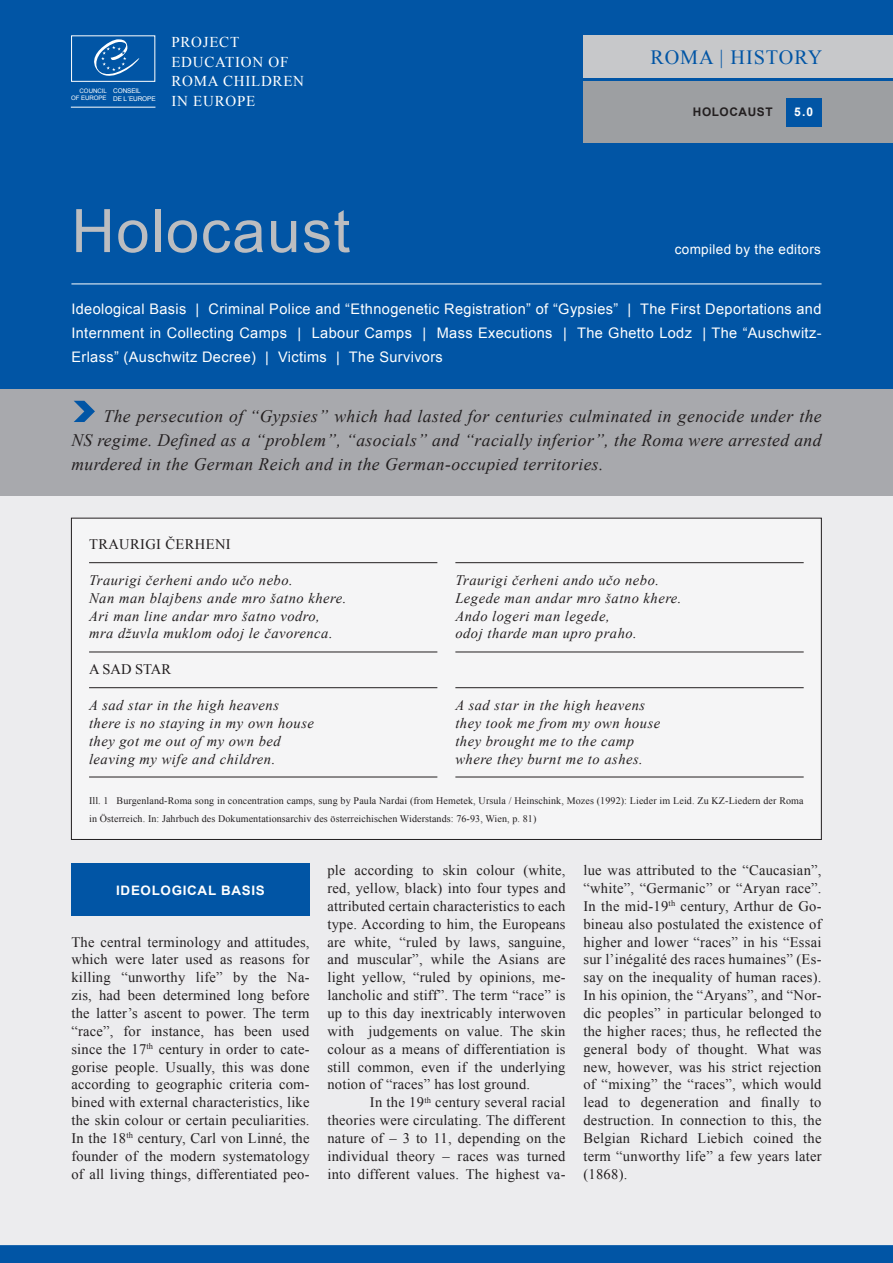
<style>
.page{position:relative;width:893px;height:1263px;background:#fff}
.page>*{position:absolute;margin:0;border:0;box-sizing:border-box;transform-origin:0 0}
.t1{font:60px "Arial";color:#bcbdc0}
.t2{font:20.25px "Times New Roman";letter-spacing:.045em;color:#0155a5}
.t3{font:italic 17.55px/24px "Times New Roman";letter-spacing:.025em;color:#231f20;text-align:justify}
.t4{font:15px/19.5px "Times New Roman";letter-spacing:.05em;color:#fff}
.t5{font:14.55px/17.9px "Times New Roman";letter-spacing:.015em;color:#231f20;text-align:justify}
.t6{font:italic 14.55px/17.9px "Times New Roman";letter-spacing:.035em;color:#231f20}
.t7{font:14.55px/24px "Arial";letter-spacing:.025em;color:#fff;text-align:justify}
.t8{font:13.5px "Arial";letter-spacing:.025em;color:#fff}
.t9{font:700 13.05px "Arial";letter-spacing:.05em;color:#fff}
.t10{font:700 12px "Arial";color:#fff}
.t11{font:700 11.85px "Arial";letter-spacing:.05em;color:#231f20}
.t12{font:10.05px/17.9px "Times New Roman";letter-spacing:.01em;color:#231f20}
.t13{font:6.45px/7.6px "Arial";letter-spacing:-.025em;color:#fff}
.t14{font:6.15px/7.6px "Arial";letter-spacing:-.01em;color:#fff;text-align:right}
</style>
<div class="page">
<div style="left:0;top:0;width:893px;height:411px;background:#0155a5"></div>
<hr style="left:71px;top:107px;width:84px;height:1px;background:#fff">
<svg style="left:90px;top:39px;width:49px;height:43px"></svg>
<div style="left:583px;top:81px;width:310px;height:62px;background:#9d9fa2"></div>
<div style="left:583px;top:36px;width:310px;height:42px;background:#c7c8ca"></div>
<div style="left:786px;top:98px;width:35px;height:28px;background:#0155a5"></div>
<div style="left:0;top:482px;width:893px;height:781px;background:#ececee"></div>
<div style="left:0;top:1245px;width:893px;height:18px;background:#0155a5"></div>
<hr style="left:71px;top:284px;width:750px;height:1px;background:#fff">
<div style="left:71px;top:863px;width:239px;height:53px;background:#0155a5"></div>
<div style="left:71px;top:518px;width:750px;height:321px;background:#f5f5f6"></div>
<hr style="left:89px;top:562px;width:348px;height:1px;background:#231f20">
<hr style="left:89px;top:652px;width:348px;height:1px;background:#231f20">
<hr style="left:455px;top:562px;width:349px;height:1px;background:#231f20">
<hr style="left:455px;top:652px;width:349px;height:1px;background:#231f20">
<hr style="left:89px;top:687px;width:348px;height:1px;background:#231f20">
<hr style="left:89px;top:777px;width:348px;height:1px;background:#231f20">
<hr style="left:455px;top:687px;width:349px;height:1px;background:#231f20">
<hr style="left:455px;top:777px;width:349px;height:1px;background:#231f20">
<div style="left:0;top:389px;width:893px;height:107px;background:#a8a9ad"></div>
<svg style="left:74px;top:401px;width:21px;height:21px"></svg>
<p class="t14" style="left:71px;top:87px;width:37px">Council of Europe</p>
<p class="t13" style="left:113px;top:87px;width:43px">Conseil<br>de l´Europe</p>
<p class="t4" style="left:171px;top:32px;width:134px">Project<br>Education of<br>Roma Children in Europe</p>
<h1 class="t1" style="left:71px;top:192px;width:280px">Holocaust</h1>
<h2 class="t2" style="left:650px;top:44px;width:173px">Roma | History</h2>
<p class="t10" style="left:794px;top:104px;width:21px">5.0</p>
<p class="t11" style="left:693px;top:104px;width:81px">HOLOCAUST</p>
<p class="t8" style="left:675px;top:241px;width:148px">compiled by the editors</p>
<p class="t7" style="left:71px;top:297px;width:752px">Ideological Basis | Criminal Police and “Ethnogenetic Registration” of “Gypsies” | The First Deportations and I nternment in Collecting Camps | Labour Camps | Mass Executions | The Ghetto Lodz | The “Auschwitz-Erlass” (Auschwitz Decree) | Victims | The Survivors</p>
<p class="t3" style="left:71px;top:404px;width:752px;text-indent:32px">The persecution of “Gypsies” which had lasted for centuries culminated in genocide under the NS regime. Defined as a “problem”, “asocials” and “racially inferior”, the Roma were arrested and murdered in the German Reich and in the German-occupied territories.</p>
<p class="t5" style="left:89px;top:535px;width:143px">Traurigi Čerheni</p>
<p class="t6" style="left:89px;top:571px;width:259px">Traurigi čerheni ando učo nebo.<br>Nan man blajbens ande mro šatno khere.<br>Ari man line andar mro šatno vodro, mra džuvla muklom odoj le čavorenca.</p>
<p class="t6" style="left:455px;top:571px;width:228px">Traurigi čerheni ando učo nebo.<br>Legede man andar mro šatno khere.<br>Ando logeri man legede,<br>odoj tharde man upro praho.</p>
<p class="t5" style="left:89px;top:660px;width:84px">A sad star</p>
<p class="t6" style="left:89px;top:696px;width:226px">A sad star in the high heavens there is no staying in my own house they got me out of my own bed leaving my wife and children.</p>
<p class="t6" style="left:455px;top:696px;width:206px">A sad star in the high heavens they took me from my own house they brought me to the camp where they burnt me to ashes.</p>
<p class="t12" style="left:89px;top:791px;width:716px">Ill. 1 Burgenland-Roma song in concentration camps, sung by Paula Nardai (from Hemetek, Ursula / Heinschink, Mozes (1992): Lieder im Leid. Zu KZ-Liedern der Roma in Österreich. In: Jahrbuch des Dokumentationsarchiv des österreichischen Widerstands: 76-93, Wien, p. 81)</p>
<p class="t9" style="left:116px;top:881px;width:150px">IDEOLOGICAL BASIS</p>
<p class="t5" style="left:71px;top:932px;width:240px">The central terminology and attitudes, which were later used as reasons for killing “unworthy life” by the Na&shy;zis, had been determined long before the latter’s ascent to power. The term “race”, for instance, has been used since the 17<sup>th</sup> century in order to cate&shy;gorise people. Usually, this was done according to geographic criteria com&shy;bined with external characteristics, like the skin colour or certain peculiarities.<br>In the 18<sup>th</sup> century, Carl von Linné, the founder of the modern systematology of all living things, differentiated peo-</p>
<p class="t5" style="left:327px;top:861px;width:240px">ple according to skin colour (white, red, yellow, black) into four types and attributed certain characteristics to each type. According to him, the Europeans are white, “ruled by laws, sanguine, and muscular”, while the Asians are light yellow, “ruled by opinions, me&shy;lancholic and stiff”. The term “race” is up to this day inextricably interwoven with judgements on value. The skin colour as a means of differentiation is still common, even if the underlying notion of “races” has lost ground.</p>
<p class="t5" style="left:327px;top:1093px;width:240px;text-indent:43px">In the 19<sup>th</sup> century several racial theories were circulating. The different nature of – 3 to 11, depending on the individual theory – races was turned into different values. The highest va-</p>
<p class="t5" style="left:583px;top:861px;width:241px">lue was attributed to the “Caucasian”, “white”, “Germanic” or “Aryan race”.<br>In the mid-19<sup>th</sup> century, Arthur de Go&shy;bineau also postulated the existence of higher and lower “races” in his “Essai sur l’inégalité des races humaines” (Es&shy;say on the inequality of human races).<br>In his opinion, the “Aryans”, and “Nor&shy;dic peoples” in particular belonged to the higher races; thus, he reflected the general body of thought. What was new, however, was his strict rejection of “mixing” the “races”, which would lead to degeneration and finally to destruction. In connection to this, the Belgian Richard Liebich coined the term “unworthy life” a few years later (1868).</p>
</div>
